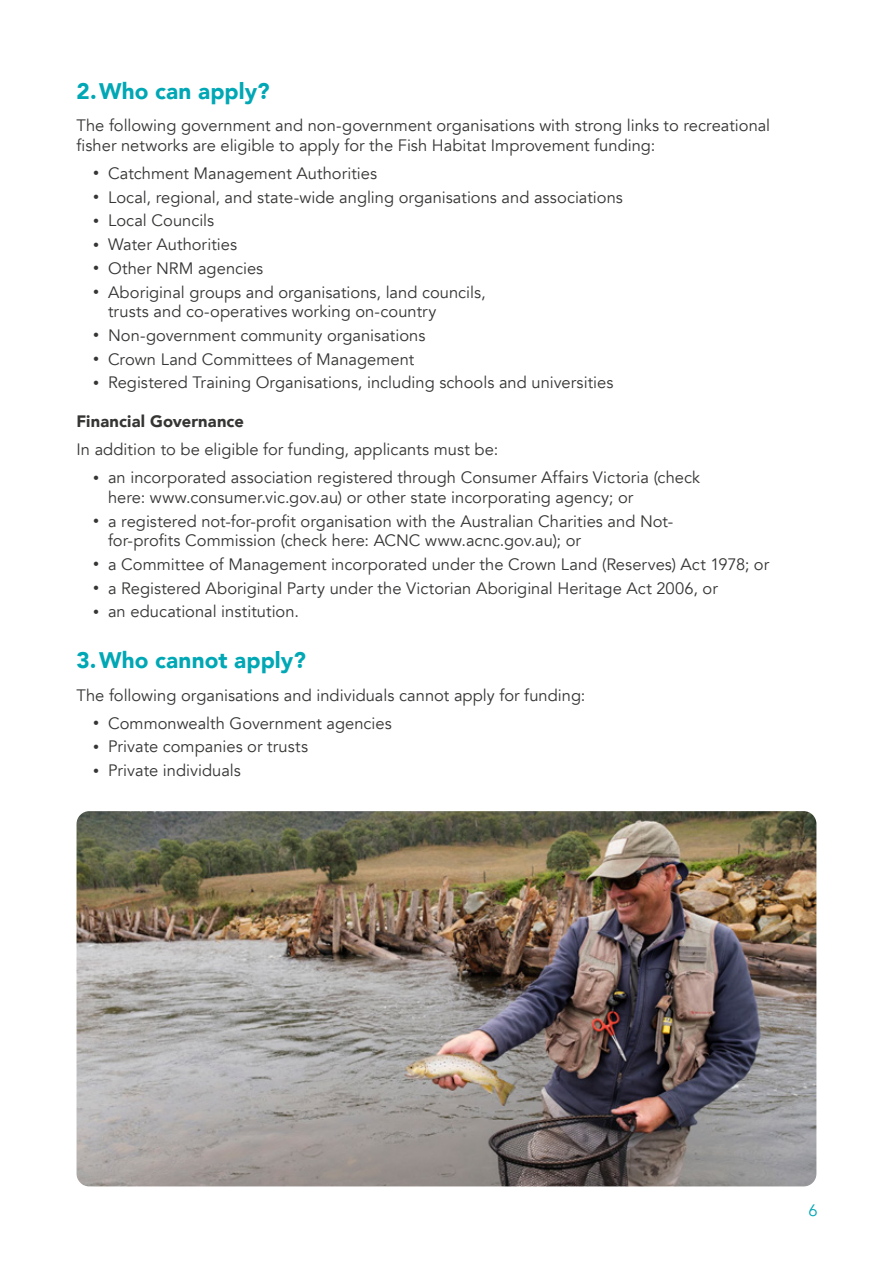
<style>
.page{position:relative;width:893px;height:1263px;background:#fff}
.page>*{position:absolute;margin:0;border:0;box-sizing:border-box;transform-origin:0 0}
.t1{font:900 22.5px "Avenir";letter-spacing:.005em;color:#00a7b5}
.t2{font:16.5px/19.5px "Avenir";color:#353534}
.t3{font:900 16.5px "Avenir";letter-spacing:.01em;color:#353534}
.t4{font:16.5px "Avenir";color:#00a7b5}
.s1{font-size:12px}
</style>
<div class="page">
<img style="left:77px;top:811px;width:739px;height:375px">
<h1 class="t1" style="left:77px;top:72px;width:195px">2.Who can apply?</h1>
<p class="t2" style="left:77px;top:116px;width:695px">The following government and non-government organisations with strong links to recreational fisher networks are eligible to apply for the Fish Habitat Improvement funding:</p>
<p class="t2" style="left:93px;top:164px;width:286px"><span class="s1">•</span> Catchment Management Authorities</p>
<p class="t2" style="left:93px;top:187px;width:531px"><span class="s1">•</span> Local, regional, and state-wide angling organisations and associations</p>
<p class="t2" style="left:93px;top:211px;width:123px"><span class="s1">•</span> Local Councils</p>
<p class="t2" style="left:93px;top:235px;width:145px"><span class="s1">•</span> Water Authorities</p>
<p class="t2" style="left:93px;top:259px;width:172px"><span class="s1">•</span> Other NRM agencies</p>
<p class="t2" style="left:108px;top:282px;width:379px;text-indent:-15px"><span class="s1">•</span> Aboriginal groups and organisations, land councils, trusts and co-operatives working on-country</p>
<p class="t2" style="left:93px;top:326px;width:334px"><span class="s1">•</span> Non-government community organisations</p>
<p class="t2" style="left:93px;top:349px;width:323px"><span class="s1">•</span> Crown Land Committees of Management</p>
<p class="t2" style="left:93px;top:373px;width:522px"><span class="s1">•</span> Registered Training Organisations, including schools and universities</p>
<p class="t3" style="left:77px;top:407px;width:169px">Financial Governance</p>
<p class="t2" style="left:77px;top:440px;width:423px">In addition to be eligible for funding, applicants must be:</p>
<p class="t2" style="left:108px;top:468px;width:594px;text-indent:-15px"><span class="s1">•</span> an incorporated association registered through Consumer Affairs Victoria (check here: www.consumer.vic.gov.au) or other state incorporating agency; or</p>
<p class="t2" style="left:108px;top:511px;width:567px;text-indent:-15px"><span class="s1">•</span> a registered not-for-profit organisation with the Australian Charities and Not&shy;for-profits Commission (check here: ACNC www.acnc.gov.au); or</p>
<p class="t2" style="left:93px;top:555px;width:678px"><span class="s1">•</span> a Committee of Management incorporated under the Crown Land (Reserves) Act 1978; or</p>
<p class="t2" style="left:93px;top:578px;width:626px"><span class="s1">•</span> a Registered Aboriginal Party under the Victorian Aboriginal Heritage Act 2006, or</p>
<p class="t2" style="left:93px;top:602px;width:207px"><span class="s1">•</span> an educational institution.</p>
<h1 class="t1" style="left:77px;top:641px;width:231px">3.Who cannot apply?</h1>
<p class="t2" style="left:77px;top:685px;width:510px">The following organisations and individuals cannot apply for funding:</p>
<p class="t2" style="left:93px;top:713px;width:300px"><span class="s1">•</span> Commonwealth Government agencies</p>
<p class="t2" style="left:93px;top:737px;width:217px"><span class="s1">•</span> Private companies or trusts</p>
<p class="t2" style="left:93px;top:761px;width:149px"><span class="s1">•</span> Private individuals</p>
<p class="t4" style="left:808px;top:1200px;width:11px">6</p>
</div>
